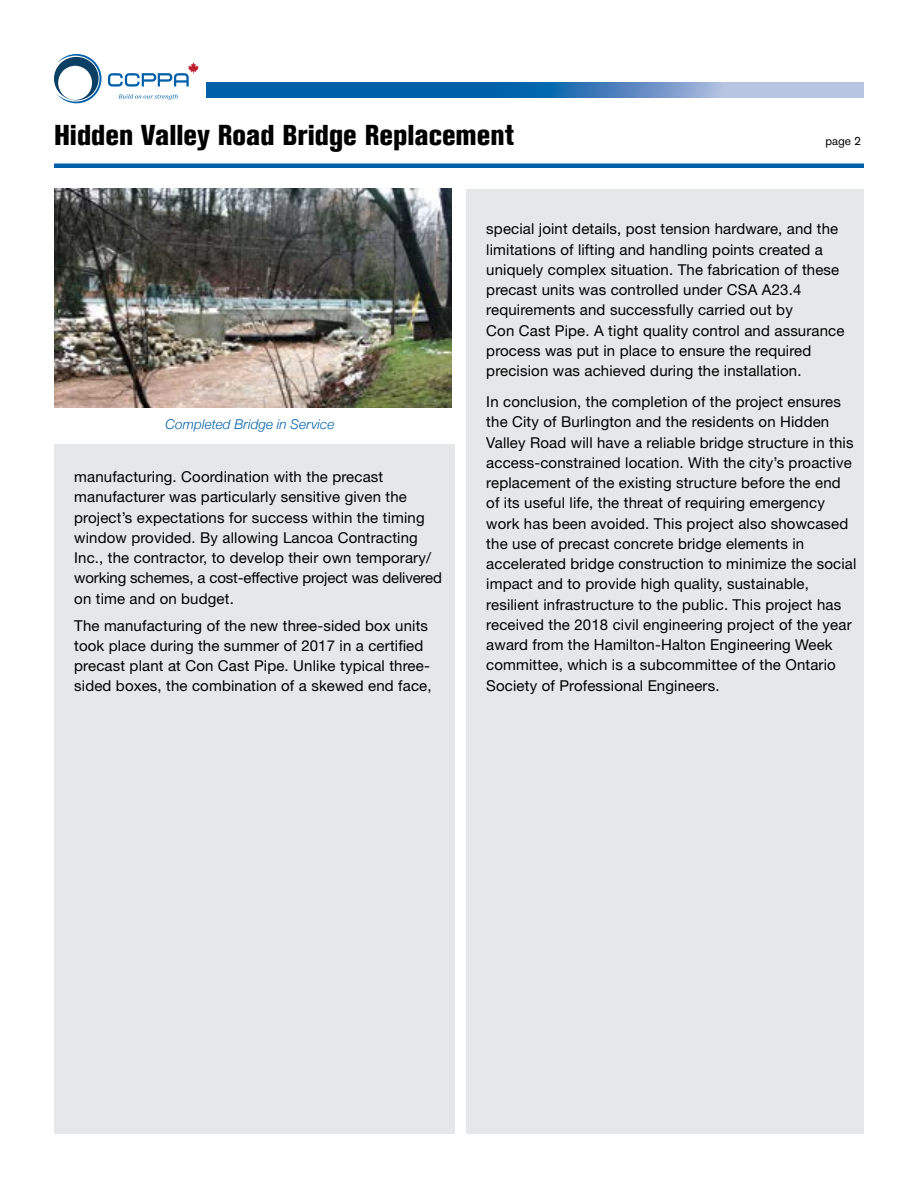
<style>
.page{position:relative;width:918px;height:1188px;background:#fff}
.page>*{position:absolute;margin:0;border:0;box-sizing:border-box;transform-origin:0 0}
.t1{font:800 condensed 28.5px "Akzidenz Grotesk BE";color:#000}
.t2{font:15px/20.2px "Helvetica Neue";letter-spacing:.01em;color:#000}
.t3{font:italic 300 13.5px "Helvetica Neue";letter-spacing:.01em;color:#0060a9}
.t4{font:12px "Akzidenz Grotesk BE";color:#000}
</style>
<div class="page">
<div style="left:466px;top:189px;width:398px;height:945px;background:#e6e7e8"></div>
<div style="left:54px;top:190px;width:401px;height:944px;background:#e6e7e8"></div>
<svg style="left:206px;top:82px;width:658px;height:16px;background:#4082bc"></svg>
<svg style="left:54px;top:54px;width:48px;height:49px"></svg>
<svg style="left:108px;top:62px;width:91px;height:25px"></svg>
<svg style="left:119px;top:94px;width:59px;height:6px"></svg>
<hr style="left:54px;top:164px;width:810px;height:4px;background:#0060a9">
<div style="left:54px;top:170px;width:404px;height:273px;background:#fff"></div>
<img style="left:54px;top:188px;width:398px;height:219px">
<h1 class="t1" style="left:54px;top:118px;width:462px">Hidden Valley Road Bridge Replacement</h1>
<p class="t4" style="left:826px;top:133px;width:37px">page 2</p>
<p class="t3" style="left:166px;top:414px;width:170px">Completed Bridge in Service</p>
<p class="t2" style="left:74px;top:466px;width:369px">manufacturing. Coordination with the precast manufacturer was particularly sensitive given the project’s expectations for success within the timing window provided. By allowing Lancoa Contracting Inc., the contractor, to develop their own temporary/ working schemes, a cost-effective project was delivered on time and on budget.</p>
<p class="t2" style="left:74px;top:615px;width:359px">The manufacturing of the new three-sided box units took place during the summer of 2017 in a certified precast plant at Con Cast Pipe. Unlike typical three&shy;sided boxes, the combination of a skewed end face,</p>
<p class="t2" style="left:486px;top:219px;width:360px">special joint details, post tension hardware, and the limitations of lifting and handling points created a uniquely complex situation. The fabrication of these precast units was controlled under CSA A23.4 requirements and successfully carried out by<br>Con Cast Pipe. A tight quality control and assurance process was put in place to ensure the required precision was achieved during the installation.</p>
<p class="t2" style="left:486px;top:392px;width:372px">In conclusion, the completion of the project ensures the City of Burlington and the residents on Hidden Valley Road will have a reliable bridge structure in this access-constrained location. With the city’s proactive replacement of the existing structure before the end of its useful life, the threat of requiring emergency work has been avoided. This project also showcased the use of precast concrete bridge elements in accelerated bridge construction to minimize the social impact and to provide high quality, sustainable, resilient infrastructure to the public. This project has received the 2018 civil engineering project of the year award from the Hamilton-Halton Engineering Week committee, which is a subcommittee of the Ontario Society of Professional Engineers.</p>
</div>
